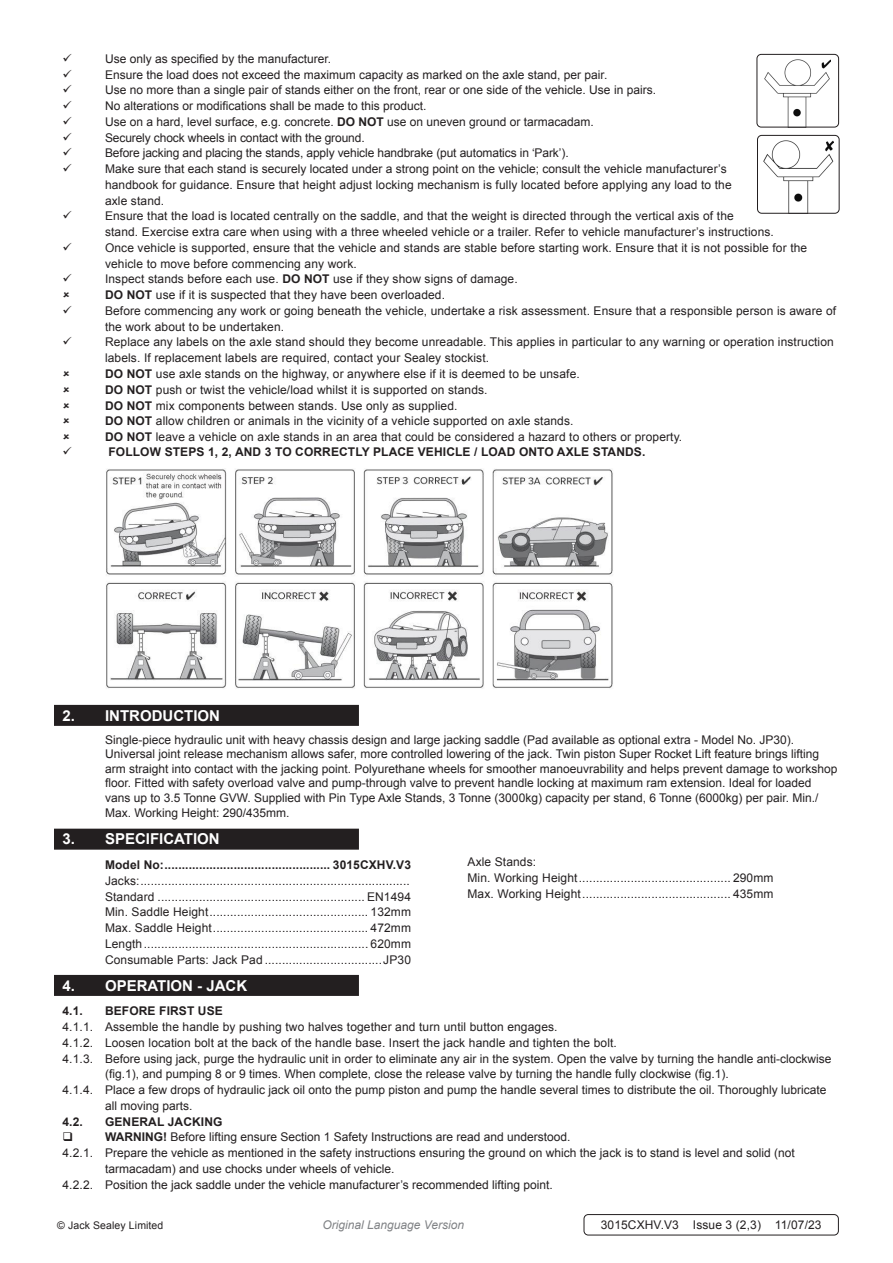
<style>
.page{position:relative;width:893px;height:1263px;background:#fff}
.page>*{position:absolute;margin:0;border:0;box-sizing:border-box;transform-origin:0 0}
.t1{font:700 15px "Arial";color:#fff}
.Body_tabbed{font:12px/15.8px "Arial";color:#231f20}
.Specifications__Tabbed{font:12px "Arial";letter-spacing:.01em;color:#231f20}
.Specifications__Tabbed-2{font:700 12px "Arial";letter-spacing:.01em;color:#231f20}
.Body__Footer{font:12px "Arial";letter-spacing:.01em;color:#231f20}
.t2{font:italic 12px "Arial";color:#808285}
.Body__Justified__7pt{font:10.5px "Arial";letter-spacing:.01em;color:#231f20}
.s1{font-weight:700}
</style>
<div class="page">
<div style="left:54px;top:705px;width:305px;height:21px;background:#231f20"></div>
<div style="left:54px;top:829px;width:305px;height:21px;background:#231f20"></div>
<div style="left:54px;top:975px;width:305px;height:21px;background:#231f20"></div>
<img style="left:765px;top:59px;width:66px;height:66px">
<div style="left:757px;top:54px;width:82px;height:73px;border:1px solid #231f20;border-radius:4px"></div>
<img style="left:763px;top:141px;width:70px;height:71px">
<div style="left:757px;top:135px;width:82px;height:79px;border:1px solid #231f20;border-radius:4px"></div>
<img style="left:106px;top:469px;width:507px;height:220px">
<div style="left:584px;top:1214px;width:255px;height:21px;border:1px solid #231f20;border-radius:4px"></div>
<p class="Body_tabbed" style="left:105px;top:51px;width:228px">Use only as specified by the manufacturer.</p>
<p class="Body_tabbed" style="left:105px;top:67px;width:504px">Ensure the load does not exceed the maximum capacity as marked on the axle stand, per pair.</p>
<p class="Body_tabbed" style="left:105px;top:82px;width:552px">Use no more than a single pair of stands either on the front, rear or one side of the vehicle. Use in pairs.</p>
<p class="Body_tabbed" style="left:105px;top:98px;width:323px">No alterations or modifications shall be made to this product.</p>
<p class="Body_tabbed" style="left:105px;top:114px;width:490px">Use on a hard, level surface, e.g. concrete. <span class="s1">DO NOT</span> use on uneven ground or tarmacadam.</p>
<p class="Body_tabbed" style="left:105px;top:130px;width:261px">Securely chock wheels in contact with the ground.</p>
<p class="Body_tabbed" style="left:105px;top:145px;width:465px">Before jacking and placing the stands, apply vehicle handbrake (put automatics in ‘Park’).</p>
<p class="Body_tabbed" style="left:105px;top:161px;width:628px">Make sure that each stand is securely located under a strong point on the vehicle; consult the vehicle manufacturer’s handbook for guidance. Ensure that height adjust locking mechanism is fully located before applying any load to the axle stand.</p>
<p class="Body_tabbed" style="left:105px;top:208px;width:670px">Ensure that the load is located centrally on the saddle, and that the weight is directed through the vertical axis of the<br>stand. Exercise extra care when using with a three wheeled vehicle or a trailer. Refer to vehicle manufacturer’s instructions.</p>
<p class="Body_tabbed" style="left:105px;top:240px;width:704px">Once vehicle is supported, ensure that the vehicle and stands are stable before starting work. Ensure that it is not possible for the vehicle to move before commencing any work.</p>
<p class="Body_tabbed" style="left:105px;top:271px;width:414px">Inspect stands before each use. <span class="s1">DO NOT</span> use if they show signs of damage.</p>
<p class="Body_tabbed" style="left:105px;top:287px;width:342px"><span class="s1">DO NOT</span> use if it is suspected that they have been overloaded.</p>
<p class="Body_tabbed" style="left:105px;top:303px;width:733px">Before commencing any work or going beneath the vehicle, undertake a risk assessment. Ensure that a responsible person is aware of the work about to be undertaken.</p>
<p class="Body_tabbed" style="left:105px;top:334px;width:730px">Replace any labels on the axle stand should they become unreadable. This applies in particular to any warning or operation instruction labels. If replacement labels are required, contact your Sealey stockist.</p>
<p class="Body_tabbed" style="left:105px;top:366px;width:476px"><span class="s1">DO NOT</span> use axle stands on the highway, or anywhere else if it is deemed to be unsafe.</p>
<p class="Body_tabbed" style="left:105px;top:382px;width:384px"><span class="s1">DO NOT</span> push or twist the vehicle/load whilst it is supported on stands.</p>
<p class="Body_tabbed" style="left:105px;top:397px;width:354px"><span class="s1">DO NOT</span> mix components between stands. Use only as supplied.</p>
<p class="Body_tabbed" style="left:105px;top:413px;width:470px"><span class="s1">DO NOT</span> allow children or animals in the vicinity of a vehicle supported on axle stands.</p>
<p class="Body_tabbed" style="left:105px;top:429px;width:579px"><span class="s1">DO NOT</span> leave a vehicle on axle stands in an area that could be considered a hazard to others or property.</p>
<p class="Specifications__Tabbed-2" style="left:108px;top:444px;width:538px">FOLLOW STEPS 1, 2, AND 3 TO CORRECTLY PLACE VEHICLE / LOAD ONTO AXLE STANDS.</p>
<p class="t1" style="left:63px;top:705px;width:159px">2. INTRODUCTION</p>
<p class="Body_tabbed" style="left:105px;top:733px;width:734px;line-height:14.4px">Single-piece hydraulic unit with heavy chassis design and large jacking saddle (Pad available as optional extra - Model No. JP30).<br>Universal joint release mechanism allows safer, more controlled lowering of the jack. Twin piston Super Rocket Lift feature brings lifting arm straight into contact with the jacking point. Polyurethane wheels for smoother manoeuvrability and helps prevent damage to workshop floor. Fitted with safety overload valve and pump-through valve to prevent handle locking at maximum ram extension. Ideal for loaded vans up to 3.5 Tonne GVW. Supplied with Pin Type Axle Stands, 3 Tonne (3000kg) capacity per stand, 6 Tonne (6000kg) per pair. Min./</p>
<p class="Body_tabbed" style="left:105px;top:805px;width:186px">Max. Working Height: 290/435mm.</p>
<p class="t1" style="left:63px;top:829px;width:159px">3. SPECIFICATION</p>
<p class="Specifications__Tabbed-2" style="left:105px;top:857px;width:307px">Model No:................................................ 3015CXHV.V3</p>
<p class="Specifications__Tabbed" style="left:105px;top:873px;width:306px">Jacks:..............................................................................</p>
<p class="Specifications__Tabbed" style="left:105px;top:888px;width:307px">Standard ............................................................ EN1494</p>
<p class="Specifications__Tabbed" style="left:105px;top:904px;width:307px">Min. Saddle Height.............................................. 132mm</p>
<p class="Specifications__Tabbed" style="left:105px;top:920px;width:307px">Max. Saddle Height............................................. 472mm</p>
<p class="Specifications__Tabbed" style="left:105px;top:936px;width:307px">Length................................................................. 620mm</p>
<p class="Specifications__Tabbed" style="left:105px;top:951px;width:307px">Consumable Parts: Jack Pad ..................................JP30</p>
<p class="t1" style="left:63px;top:975px;width:186px">4. OPERATION - JACK</p>
<p class="Specifications__Tabbed-2" style="left:63px;top:1003px;width:22px">4.1.</p>
<p class="Specifications__Tabbed-2" style="left:105px;top:1003px;width:119px">BEFORE FIRST USE</p>
<p class="Body_tabbed" style="left:63px;top:1019px;width:497px">4.1.1. Assemble the handle by pushing two halves together and turn until button engages.</p>
<p class="Body_tabbed" style="left:63px;top:1035px;width:556px">4.1.2. Loosen location bolt at the back of the handle base. Insert the jack handle and tighten the bolt.</p>
<p class="Body_tabbed" style="left:105px;top:1051px;width:728px;text-indent:-43px">4.1.3. Before using jack, purge the hydraulic unit in order to eliminate any air in the system. Open the valve by turning the handle anti-clockwise (fig.1), and pumping 8 or 9 times. When complete, close the release valve by turning the handle fully clockwise (fig.1).</p>
<p class="Body_tabbed" style="left:105px;top:1082px;width:723px;text-indent:-43px">4.1.4. Place a few drops of hydraulic jack oil onto the pump piston and pump the handle several times to distribute the oil. Thoroughly lubricate all moving parts.</p>
<p class="Specifications__Tabbed-2" style="left:63px;top:1113px;width:22px">4.2.</p>
<p class="Specifications__Tabbed-2" style="left:105px;top:1113px;width:119px">GENERAL JACKING</p>
<p class="Body_tabbed" style="left:105px;top:1129px;width:467px"><span class="s1">WARNING!</span> Before lifting ensure Section 1 Safety Instructions are read and understood.</p>
<p class="Body_tabbed" style="left:105px;top:1145px;width:691px;text-indent:-43px">4.2.1. Prepare the vehicle as mentioned in the safety instructions ensuring the ground on which the jack is to stand is level and solid (not tarmacadam) and use chocks under wheels of vehicle.</p>
<p class="Body_tabbed" style="left:63px;top:1177px;width:492px">4.2.2. Position the jack saddle under the vehicle manufacturer’s recommended lifting point.</p>
<p class="Body__Justified__7pt" style="left:57px;top:1218px;width:108px">© Jack Sealey Limited</p>
<p class="t2" style="left:323px;top:1217px;width:143px">Original Language Version</p>
<p class="Specifications__Tabbed" style="left:468px;top:854px;width:70px">Axle Stands:</p>
<p class="Specifications__Tabbed" style="left:468px;top:870px;width:307px">Min. Working Height............................................ 290mm</p>
<p class="Specifications__Tabbed" style="left:468px;top:885px;width:307px">Max. Working Height........................................... 435mm</p>
<p class="Body__Footer" style="left:601px;top:1217px;width:222px">3015CXHV.V3 Issue 3 (2,3) 11/07/23</p>
</div>
